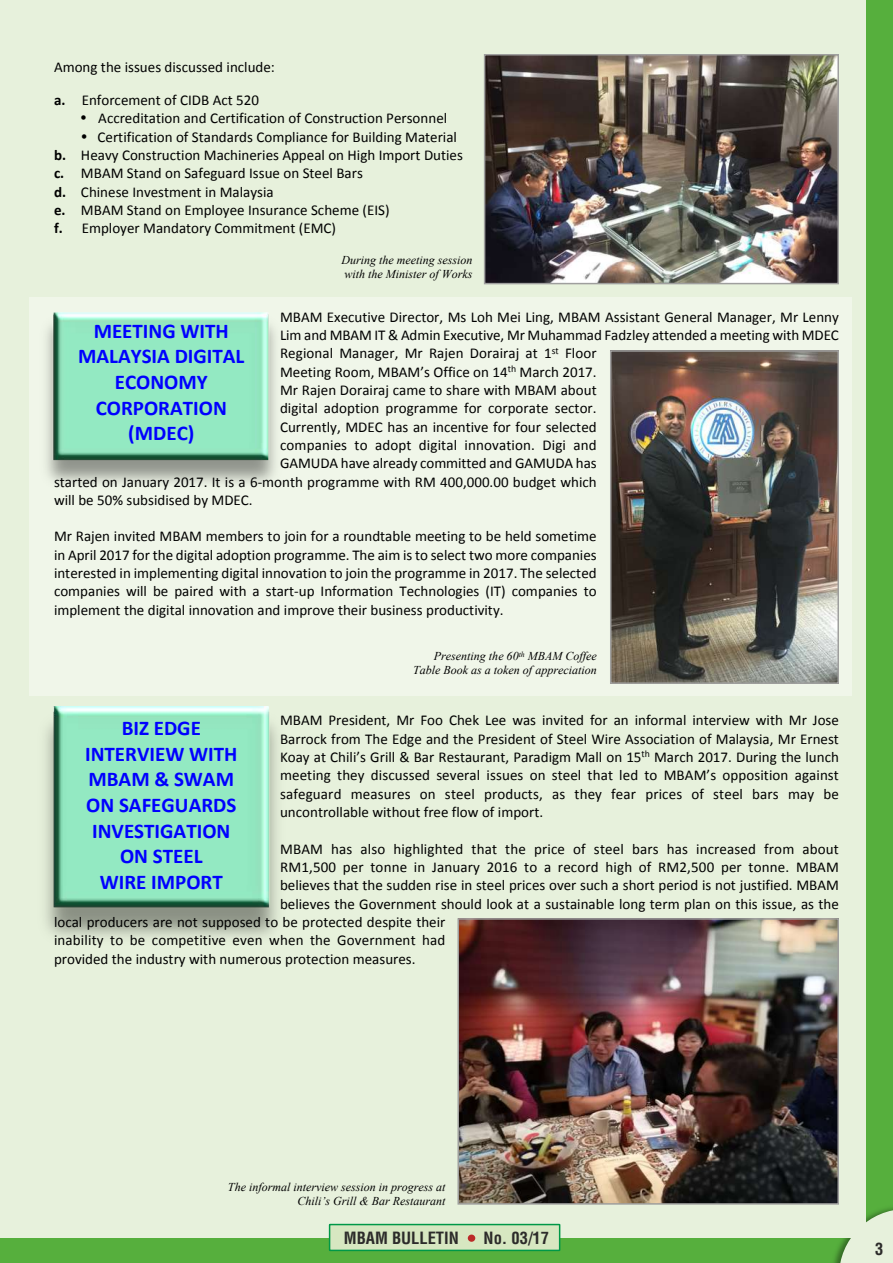
<style>
.page{position:relative;width:893px;height:1263px;background:#56af3d}
.page>*{position:absolute;margin:0;border:0;box-sizing:border-box;transform-origin:0 0}
.t1{font:700 21px/25.7px "Calibri";color:#00f;text-align:center}
.t2{font:700 condensed 16.5px "Helvetica LT Std";color:#2c2b2a}
.t3{font:15px/18.3px "Calibri";color:#000}
.t4{font:italic 12px/13.8px "Times New Roman";color:#000;text-align:right}
.s1{font-weight:700}
</style>
<div class="page">
<img style="left:828px;top:1202px;width:65px;height:61px">
<svg style="left:839px;top:1209px;width:54px;height:54px;background:#d0e3c4"></svg>
<div style="left:0;top:0;width:865px;height:1237px;background:#e7f1dc"></div>
<div style="left:329px;top:1224px;width:231px;height:27px;background:#d7e7c1;border:2px solid #009847"></div>
<div style="left:468px;top:1234px;width:7px;height:8px;background:#bb2a28;border-radius:50%"></div>
<div style="left:30px;top:298px;width:822px;height:398px;background:#f0f6e9"></div>
<img style="left:45px;top:707px;width:233px;height:231px">
<img style="left:46px;top:312px;width:230px;height:172px">
<img style="left:487px;top:57px;width:349px;height:224px">
<div style="left:484px;top:54px;width:355px;height:230px;border:2px solid #9f9f9e"></div>
<img style="left:613px;top:353px;width:223px;height:328px">
<div style="left:610px;top:350px;width:229px;height:334px;border:2px solid #9f9f9e"></div>
<img style="left:460px;top:921px;width:376px;height:281px">
<div style="left:457px;top:918px;width:382px;height:287px;border:2px solid #9f9f9e"></div>
<p class="t3" style="left:54px;top:52px;width:222px;line-height:32.5px">Among the issues discussed include: <span class="s1">a.</span> Enforcement of CIDB Act 520</p>
<p class="t3" style="left:80px;top:110px;width:368px">• Accreditation and Certification of Construction Personnel</p>
<p class="t3" style="left:54px;top:129px;width:410px;text-indent:27px">• Certification of Standards Compliance for Building Material <span class="s1">b.</span> Heavy Construction Machineries Appeal on High Import Duties <span class="s1">c.</span> MBAM Stand on Safeguard Issue on Steel Bars<br><span class="s1">d.</span> Chinese Investment in Malaysia<br><span class="s1">e.</span> MBAM Stand on Employee Insurance Scheme (EIS)<br><span class="s1">f.</span> Employer Mandatory Commitment (EMC)</p>
<p class="t4" style="left:341px;top:254px;width:133px;text-align:left">During the meeting session with the Minister of Works</p>
<p class="t3" style="left:280px;top:309px;width:560px">MBAM Executive Director, Ms Loh Mei Ling, MBAM Assistant General Manager, Mr Lenny</p>
<p class="t3" style="left:280px;top:327px;width:560px">Lim and MBAM IT &amp; Admin Executive, Mr Muhammad Fadzley attended a meeting with MDEC</p>
<p class="t3" style="left:280px;top:345px;width:318px">Regional Manager, Mr Rajen Dorairaj at 1<sup>st</sup> Floor</p>
<p class="t3" style="left:280px;top:364px;width:318px">Meeting Room, MBAM’s Office on 14<sup>th</sup> March 2017.</p>
<p class="t3" style="left:280px;top:382px;width:318px">Mr Rajen Dorairaj came to share with MBAM about</p>
<p class="t3" style="left:280px;top:400px;width:318px">digital adoption programme for corporate sector.</p>
<p class="t3" style="left:280px;top:419px;width:318px">Currently, MDEC has an incentive for four selected</p>
<p class="t3" style="left:280px;top:437px;width:318px">companies to adopt digital innovation. Digi and</p>
<p class="t3" style="left:280px;top:455px;width:318px">GAMUDA have already committed and GAMUDA has</p>
<p class="t3" style="left:54px;top:474px;width:544px">started on January 2017. It is a 6-month programme with RM 400,000.00 budget which</p>
<p class="t3" style="left:54px;top:492px;width:200px">will be 50% subsidised by MDEC.</p>
<p class="t3" style="left:54px;top:529px;width:544px;text-align:justify">Mr Rajen invited MBAM members to join for a roundtable meeting to be held sometime in April 2017 for the digital adoption programme. The aim is to select two more companies interested in implementing digital innovation to join the programme in 2017. The selected companies will be paired with a start-up Information Technologies (IT) companies to implement the digital innovation and improve their business productivity.</p>
<h1 class="t1" style="left:78px;top:319px;width:168px">MEETING WITH<br>MALAYSIA DIGITAL<br>ECONOMY<br>CORPORATION (MDEC)</h1>
<p class="t4" style="left:413px;top:650px;width:185px">Presenting the 60<sup>th</sup> MBAM Coffee<br>Table Book as a token of appreciation</p>
<p class="t3" style="left:280px;top:712px;width:560px;text-align:justify">MBAM President, Mr Foo Chek Lee was invited for an informal interview with Mr Jose Barrock from The Edge and the President of Steel Wire Association of Malaysia, Mr Ernest Koay at Chili’s Grill &amp; Bar Restaurant, Paradigm Mall on 15<sup>th</sup> March 2017. During the lunch meeting they discussed several issues on steel that led to MBAM’s opposition against safeguard measures on steel products, as they fear prices of steel bars may be uncontrollable without free flow of import.</p>
<p class="t3" style="left:280px;top:841px;width:560px">MBAM has also highlighted that the price of steel bars has increased from about</p>
<p class="t3" style="left:280px;top:859px;width:560px">RM1,500 per tonne in January 2016 to a record high of RM2,500 per tonne. MBAM</p>
<p class="t3" style="left:280px;top:877px;width:560px">believes that the sudden rise in steel prices over such a short period is not justified. MBAM</p>
<p class="t3" style="left:280px;top:896px;width:560px">believes the Government should look at a sustainable long term plan on this issue, as the</p>
<p class="t3" style="left:54px;top:914px;width:393px">local producers are not supposed to be protected despite their</p>
<p class="t3" style="left:54px;top:932px;width:393px">inability to be competitive even when the Government had</p>
<p class="t3" style="left:54px;top:950px;width:363px">provided the industry with numerous protection measures.</p>
<h1 class="t1" style="left:85px;top:717px;width:154px">BIZ EDGE<br>INTERVIEW WITH<br>MBAM &amp; SWAM<br>ON SAFEGUARDS<br>INVESTIGATION<br>ON STEEL<br>WIRE IMPORT</h1>
<p class="t4" style="left:228px;top:1181px;width:219px">The informal interview session in progress at<br>Chili’s Grill &amp; Bar Restaurant</p>
<p class="t2" style="left:344px;top:1232px;width:116px">MBAM BULLETIN</p>
<p class="t2" style="left:484px;top:1232px;width:67px">No. 03/17</p>
<p class="t2" style="left:875px;top:1243px;width:10px">3</p>
</div>
